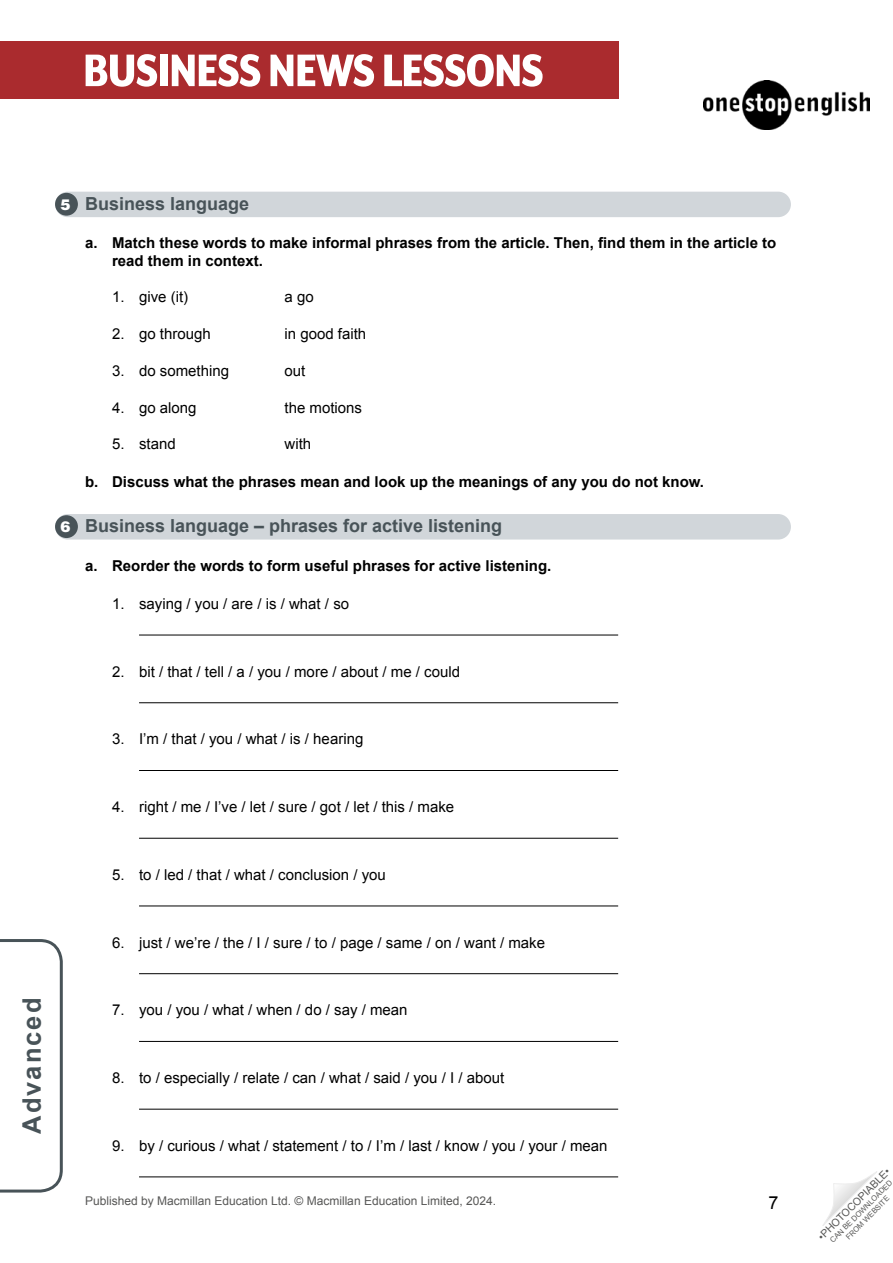
<style>
.page{position:relative;width:893px;height:1263px;background:#fff}
.page>*{position:absolute;margin:0;border:0;box-sizing:border-box;transform-origin:0 0}
.t1{font:800 52.5px "Mr Eaves XL Mod Nar OT";letter-spacing:-.015em;color:#fff}
.t2{font:700 25.5px "Arial";letter-spacing:.08em;color:#485358}
.WS__Exercise_title{font:700 18px "Arial";color:#485358}
.t3{font:18px "Arial";color:#000}
.t4{font:15px "Arial";color:#000}
.t5{font:700 15px/18px "Arial";color:#000}
.Don_t_use_-_10t_numb{font:900 15px "Helvetica LT Std";color:#fff}
.t6{font:12px "Arial";color:#575756}
.t7{font:10.5px "Arial";color:#575756}
.t8{font:7.5px/9px "Arial";color:#575756;text-align:center}
</style>
<div class="page">
<svg style="left:822px;top:1171px;width:55px;height:55px"></svg>
<svg style="left:0;top:939px;width:63px;height:254px"></svg>
<div style="left:0;top:41px;width:619px;height:58px;background:#aa2b2e"></div>
<img style="left:704px;top:80px;width:165px;height:49px">
<div style="left:55px;top:192px;width:736px;height:25px;background:#d1d6da;border-radius:13px"></div>
<div style="left:55px;top:514px;width:736px;height:25px;background:#d1d6da;border-radius:13px"></div>
<hr style="left:139px;top:635px;width:479px;height:1px;background:#000">
<hr style="left:139px;top:702px;width:479px;height:1px;background:#000">
<hr style="left:139px;top:770px;width:479px;height:1px;background:#000">
<hr style="left:139px;top:838px;width:479px;height:1px;background:#000">
<hr style="left:139px;top:905px;width:479px;height:1px;background:#000">
<hr style="left:139px;top:973px;width:479px;height:1px;background:#000">
<hr style="left:139px;top:1041px;width:479px;height:1px;background:#000">
<hr style="left:139px;top:1109px;width:479px;height:1px;background:#000">
<hr style="left:139px;top:1176px;width:479px;height:1px;background:#000">
<div style="left:55px;top:193px;width:23px;height:23px;background:#485358;border-radius:50%"></div>
<div style="left:55px;top:515px;width:23px;height:23px;background:#485358;border-radius:50%"></div>
<h1 class="t1" style="left:83px;top:42px;width:462px">BUSINESS NEWS LESSONS</h1>
<p class="Don_t_use_-_10t_numb" style="left:61px;top:194px;width:12px">5</p>
<p class="Don_t_use_-_10t_numb" style="left:61px;top:517px;width:12px">6</p>
<p class="WS__Exercise_title" style="left:85px;top:192px;width:166px">Business language</p>
<p class="t5" style="left:112px;top:234px;width:666px;text-indent:-27px">a. Match these words to make informal phrases from the article. Then, find them in the article to read them in context.</p>
<p class="t4" style="left:112px;top:287px;width:78px">1. give (it)</p>
<p class="t4" style="left:285px;top:287px;width:31px">a go</p>
<p class="t4" style="left:112px;top:324px;width:100px">2. go through</p>
<p class="t4" style="left:285px;top:324px;width:83px">in good faith</p>
<p class="t4" style="left:112px;top:361px;width:119px">3. do something</p>
<p class="t4" style="left:285px;top:361px;width:22px">out</p>
<p class="t4" style="left:112px;top:397px;width:86px">4. go along</p>
<p class="t4" style="left:285px;top:397px;width:79px">the motions</p>
<p class="t4" style="left:112px;top:434px;width:65px">5. stand</p>
<p class="t4" style="left:285px;top:434px;width:28px">with</p>
<p class="t5" style="left:85px;top:473px;width:621px">b. Discuss what the phrases mean and look up the meanings of any you do not know.</p>
<p class="WS__Exercise_title" style="left:85px;top:514px;width:419px">Business language – phrases for active listening</p>
<p class="t5" style="left:85px;top:558px;width:468px">a. Reorder the words to form useful phrases for active listening.</p>
<p class="t4" style="left:112px;top:594px;width:239px">1. saying / you / are / is / what / so</p>
<p class="t4" style="left:112px;top:661px;width:350px">2. bit / that / tell / a / you / more / about / me / could</p>
<p class="t4" style="left:112px;top:729px;width:253px">3. I’m / that / you / what / is / hearing</p>
<h2 class="t2" style="left:15px;top:1134px;width:138px;rotate:-90deg">Advanced</h2>
<p class="t4" style="left:112px;top:797px;width:344px">4. right / me / I’ve / let / sure / got / let / this / make</p>
<p class="t4" style="left:112px;top:865px;width:275px">5. to / led / that / what / conclusion / you</p>
<p class="t4" style="left:112px;top:932px;width:435px">6. just / we’re / the / I / sure / to / page / same / on / want / make</p>
<p class="t4" style="left:112px;top:1000px;width:297px">7. you / you / what / when / do / say / mean</p>
<p class="t4" style="left:112px;top:1068px;width:394px">8. to / especially / relate / can / what / said / you / I / about</p>
<p class="t4" style="left:112px;top:1136px;width:497px">9. by / curious / what / statement / to / I’m / last / know / you / your / mean</p>
<p class="t6" style="left:85px;top:1193px;width:413px">Published by Macmillan Education Ltd. © Macmillan Education Limited, 2024.</p>
<p class="t3" style="left:769px;top:1191px;width:12px">7</p>
<p class="t7" style="left:815px;top:1233px;width:99px;rotate:-45deg">•PHOTOCOPIABLE•</p>
<p class="t8" style="left:828px;top:1238px;width:86px;rotate:-45deg">CAN BE DOWNLOADED<br>FROM WEBSITE</p>
</div>
